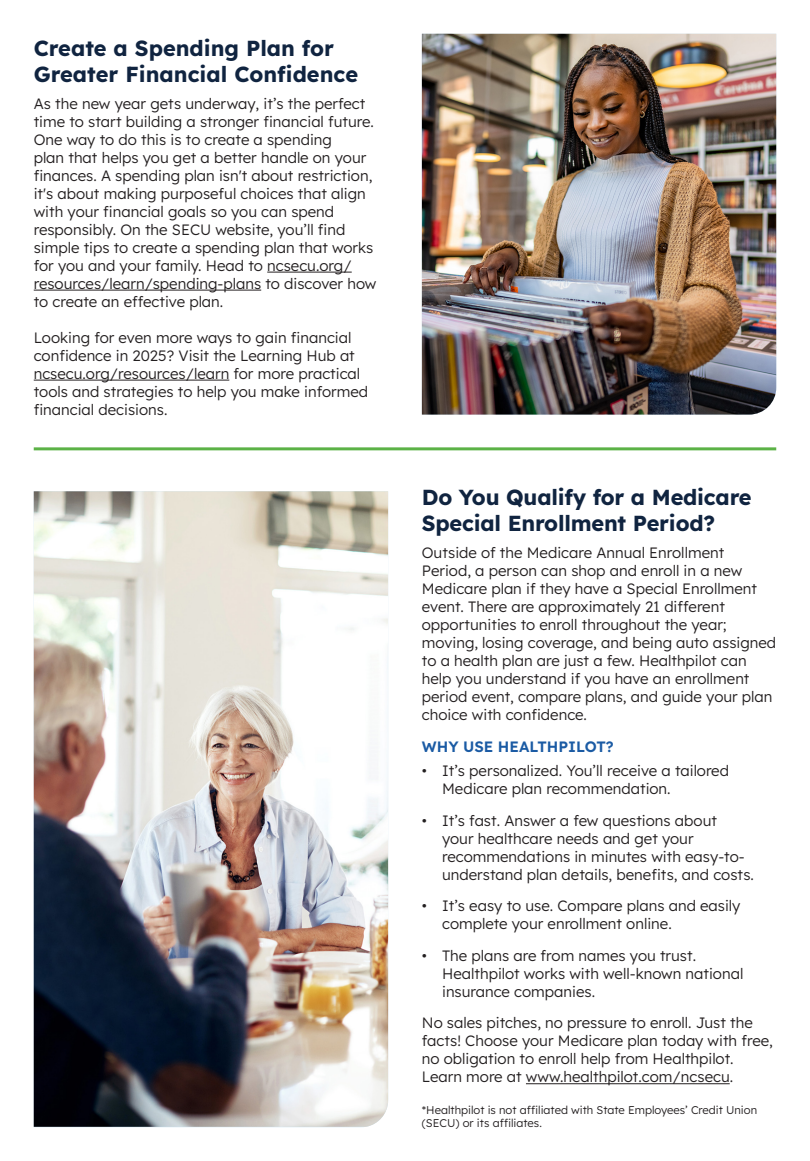
<style>
.page{position:relative;width:810px;height:1161px;background:#fff}
.page>*{position:absolute;margin:0;border:0;box-sizing:border-box;transform-origin:0 0}
.t1{font:700 21.75px/26.1px "Lexend";letter-spacing:-.01em;color:#102440}
.t2{font:300 15px/18px "Lexend";color:#231f20}
.t3{font:600 15px "Lexend";color:#1b5ba4}
.t4{font:300 11.25px/13.5px "Lexend";color:#231f20}
</style>
<div class="page">
<hr style="left:34px;top:447px;width:742px;height:3px;background:#5bb246">
<hr style="left:267px;top:272px;width:85px;height:1px;background:#231f20">
<hr style="left:34px;top:290px;width:227px;height:1px;background:#231f20">
<hr style="left:34px;top:380px;width:195px;height:1px;background:#231f20">
<hr style="left:526px;top:1083px;width:204px;height:1px;background:#231f20">
<img style="left:422px;top:34px;width:354px;height:381px">
<img style="left:34px;top:491px;width:354px;height:636px">
<p class="t1" style="left:34px;top:33px;width:302px">Create a Spending Plan for</p>
<p class="t1" style="left:34px;top:59px;width:326px">Greater Financial Confidence</p>
<p class="t2" style="left:34px;top:93px;width:344px">As the new year gets underway, it’s the perfect time to start building a stronger financial future.<br>One way to do this is to create a spending<br>plan that helps you get a better handle on your finances. A spending plan isn't about restriction, it's about making purposeful choices that align with your financial goals so you can spend responsibly. On the SECU website, you’ll find simple tips to create a spending plan that works for you and your family. Head to ncsecu.org/- resources/learn/spending-plans to discover how to create an effective plan.</p>
<p class="t2" style="left:34px;top:327px;width:336px">Looking for even more ways to gain financial confidence in 2025? Visit the Learning Hub at ncsecu.org/resources/learn for more practical tools and strategies to help you make informed financial decisions.-</p>
<p class="t1" style="left:422px;top:483px;width:331px">Do You Qualify for a Medicare<br>Special Enrollment Period?</p>
<p class="t2" style="left:422px;top:543px;width:356px">Outside of the Medicare Annual Enrollment Period, a person can shop and enroll in a new Medicare plan if they have a Special Enrollment event. There are approximately 21 different opportunities to enroll throughout the year; moving, losing coverage, and being auto assigned to a health plan are just a few. Healthpilot can help you understand if you have an enrollment period event, compare plans, and guide your plan choice with confidence.-</p>
<p class="t3" style="left:422px;top:735px;width:194px">WHY USE HEALTHPILOT?</p>
<p class="t2" style="left:442px;top:761px;width:288px;text-indent:-20px">•-It’s personalized. You’ll receive a tailored<br>Medicare plan recommendation.-</p>
<p class="t2" style="left:442px;top:810px;width:328px;text-indent:-20px">•-It’s fast. Answer a few questions about<br>your healthcare needs and get your recommendations in minutes with easy-to&shy;understand plan details, benefits, and costs.-</p>
<p class="t2" style="left:442px;top:896px;width:300px;text-indent:-20px">•-It’s easy to use. Compare plans and easily complete your enrollment online.-</p>
<p class="t2" style="left:442px;top:945px;width:303px;text-indent:-20px">•-The plans are from names you trust.<br>Healthpilot works with well-known national insurance companies.-</p>
<p class="t2" style="left:422px;top:1013px;width:353px">No sales pitches, no pressure to enroll. Just the facts! Choose your Medicare plan today with free, no obligation to enroll help from Healthpilot.- Learn more at www.healthpilot.com/ncsecu.-</p>
<p class="t4" style="left:422px;top:1102px;width:337px">*Healthpilot is not affiliated with State Employees’ Credit Union (SECU) or its affiliates.-</p>
</div>
